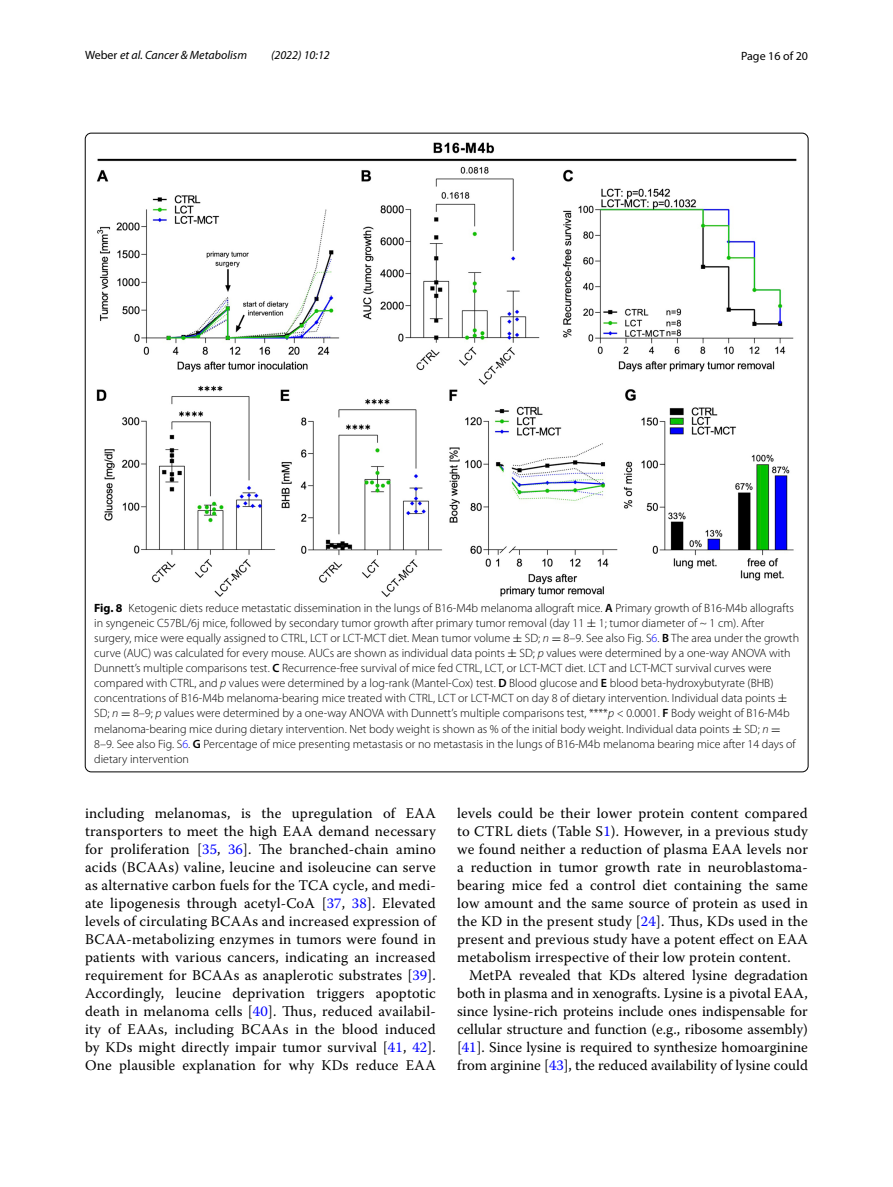
<style>
.page{position:relative;width:893px;height:1187px;background:#fff}
.page>*{position:absolute;margin:0;border:0;box-sizing:border-box;transform-origin:0 0}
.t1{font:14.7px/18px "Warnock Pro";letter-spacing:.015em;color:#000;text-align:justify}
.t2{font:300 12px/15px "Myriad Pro";color:#000}
.t3{font:italic 12px "Myriad Pro";color:#000}
.t4{font:12px "Myriad Pro";color:#000}
.s1{font-style:normal}
.s2{font-weight:700}
.s3{font-weight:600}
.s4{font-family:"MTSY";font-weight:400}
.s5{font-style:italic}
.s6{color:#00f}
</style>
<div class="page">
<img style="left:96px;top:142px;width:701px;height:455px">
<p class="t3" style="left:85px;top:48px;width:163px"><span class="s1">Weber</span> et al. Cancer &amp; Metabolism</p>
<p class="t3" style="left:271px;top:48px;width:60px">(2022) 10:12</p>
<p class="t4" style="left:741px;top:48px;width:68px">Page 16 of 20</p>
<p class="t2" style="left:94px;top:601px;width:706px"><span class="s2">Fig. 8</span> Ketogenic diets reduce metastatic dissemination in the lungs of B16-M4b melanoma allograft mice. <span class="s3">A</span> Primary growth of B16-M4b allografts in syngeneic C57BL/6j mice, followed by secondary tumor growth after primary tumor removal (day 11 <span class="s4">±</span> 1; tumor diameter of ~ 1 cm). After surgery, mice were equally assigned to CTRL, LCT or LCT-MCT diet. Mean tumor volume <span class="s4">±</span> SD; <span class="s5">n</span> <span class="s4">=</span> 8–9. See also Fig. S<span class="s6">6</span>. <span class="s3">B</span> The area under the growth curve (AUC) was calculated for every mouse. AUCs are shown as individual data points <span class="s4">±</span> SD; <span class="s5">p</span> values were determined by a one-way ANOVA with Dunnett’s multiple comparisons test. <span class="s3">C</span> Recurrence-free survival of mice fed CTRL, LCT, or LCT-MCT diet. LCT and LCT-MCT survival curves were compared with CTRL, and <span class="s5">p</span> values were determined by a log-rank (Mantel-Cox) test. <span class="s3">D</span> Blood glucose and <span class="s3">E</span> blood beta-hydroxybutyrate (BHB) concentrations of B16-M4b melanoma-bearing mice treated with CTRL, LCT or LCT-MCT on day 8 of dietary intervention. Individual data points <span class="s4">± </span>SD; <span class="s5">n</span> <span class="s4">=</span> 8–9; <span class="s5">p</span> values were determined by a one-way ANOVA with Dunnett’s multiple comparisons test, ****<span class="s5">p</span> &lt; 0.0001. <span class="s3">F</span> Body weight of B16-M4b melanoma-bearing mice during dietary intervention. Net body weight is shown as % of the initial body weight. Individual data points <span class="s4">±</span> SD; <span class="s5">n</span> <span class="s4">= </span>8–9. See also Fig. S<span class="s6">6</span>. <span class="s3">G</span> Percentage of mice presenting metastasis or no metastasis in the lungs of B16-M4b melanoma bearing mice after 14 days of dietary intervention</p>
<p class="t1" style="left:85px;top:804px;width:352px">including melanomas, is the upregulation of EAA transporters to meet the high EAA demand necessary for proliferation [<span class="s6">35</span>, <span class="s6">36</span>]. The branched-chain amino acids (BCAAs) valine, leucine and isoleucine can serve as alternative carbon fuels for the TCA cycle, and medi&shy;ate lipogenesis through acetyl-CoA [<span class="s6">37</span>, <span class="s6">38</span>]. Elevated levels of circulating BCAAs and increased expression of BCAA-metabolizing enzymes in tumors were found in patients with various cancers, indicating an increased requirement for BCAAs as anaplerotic substrates [<span class="s6">39</span>].<br>Accordingly, leucine deprivation triggers apoptotic death in melanoma cells [<span class="s6">40</span>]. Thus, reduced availabil&shy;ity of EAAs, including BCAAs in the blood induced by KDs might directly impair tumor survival [<span class="s6">41</span>, <span class="s6">42</span>].<br>One plausible explanation for why KDs reduce EAA</p>
<p class="t1" style="left:457px;top:804px;width:352px">levels could be their lower protein content compared to CTRL diets (Table S<span class="s6">1</span>). However, in a previous study we found neither a reduction of plasma EAA levels nor a reduction in tumor growth rate in neuroblastoma&shy;bearing mice fed a control diet containing the same low amount and the same source of protein as used in the KD in the present study [<span class="s6">24</span>]. Thus, KDs used in the present and previous study have a potent effect on EAA metabolism irrespective of their low protein content.</p>
<p class="t1" style="left:457px;top:965px;width:352px;text-indent:12px">MetPA revealed that KDs altered lysine degradation both in plasma and in xenografts. Lysine is a pivotal EAA, since lysine-rich proteins include ones indispensable for cellular structure and function (e.g., ribosome assembly) [<span class="s6">41</span>]. Since lysine is required to synthesize homoarginine from arginine [<span class="s6">43</span>], the reduced availability of lysine could</p>
</div>
